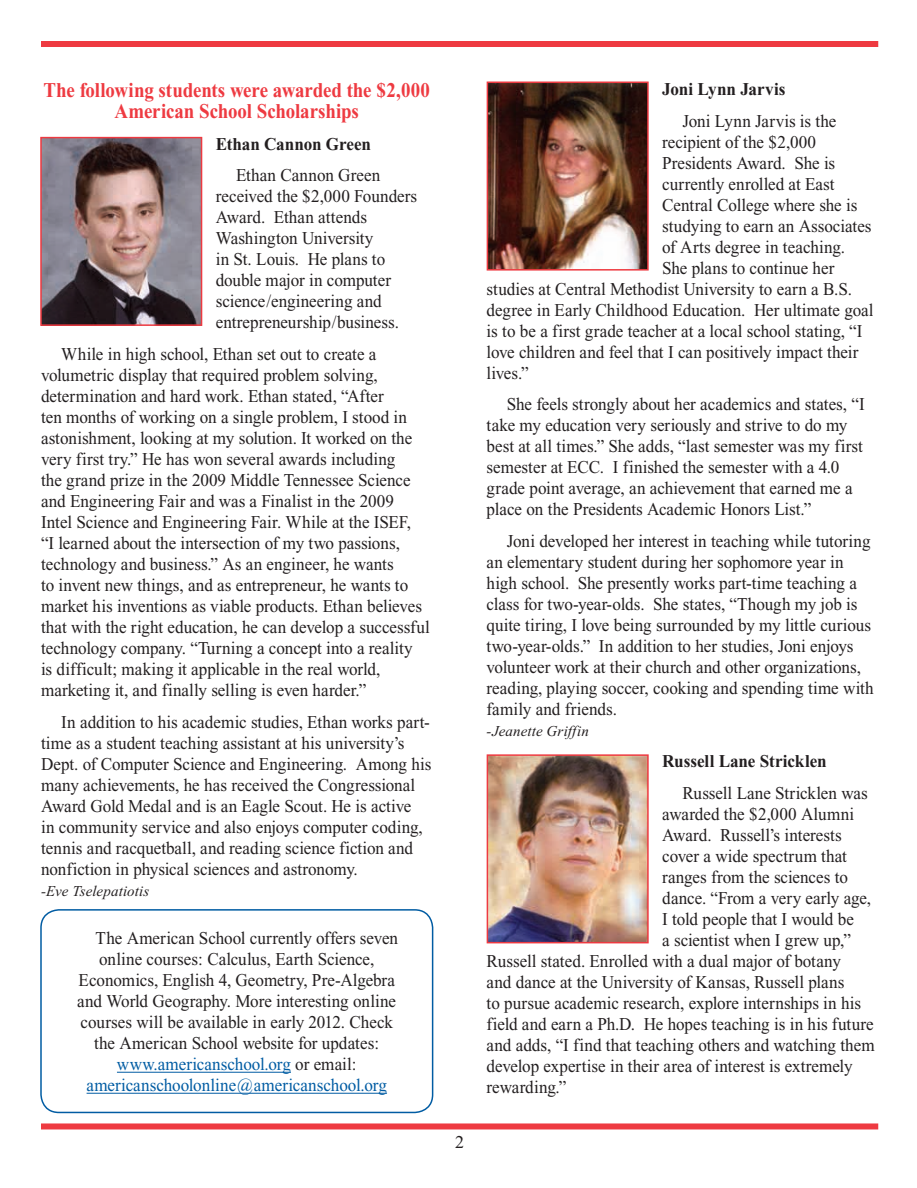
<style>
.page{position:relative;width:917px;height:1188px;background:#fff}
.page>*{position:absolute;margin:0;border:0;box-sizing:border-box;transform-origin:0 0}
.t1{font:700 21px/21px "Times";letter-spacing:-.005em;color:#ee3a41;text-align:center;scale:.9 1}
.t2{font:18px/21px "Times";color:#231f20;scale:.95 1}
.t3{font:18px "Times";color:#015ca3;scale:.95 1}
.t4{font:700 18px "Times";letter-spacing:-.005em;color:#231f20;scale:.95 1}
.t5{font:18px "Times";color:#231f20}
.t6{font:italic 15px "Times";letter-spacing:.005em;color:#231f20}
.s1{color:#231f20}
</style>
<div class="page">
<div style="left:41px;top:1123px;width:837px;height:6px;background:#ee3a41"></div>
<div style="left:41px;top:41px;width:837px;height:6px;background:#ee3a41"></div>
<hr style="left:117px;top:1071px;width:174px;height:1px;background:#015ca3">
<hr style="left:87px;top:1092px;width:300px;height:1px;background:#015ca3">
<div style="left:40px;top:909px;width:393px;height:204px;border:2px solid #015ca3;border-radius:18px"></div>
<img style="left:43px;top:140px;width:156px;height:183px">
<div style="left:40px;top:137px;width:162px;height:189px;border:2px solid #ee3a41"></div>
<img style="left:489px;top:84px;width:156px;height:183px">
<div style="left:486px;top:81px;width:162px;height:189px;border:2px solid #ee3a41"></div>
<img style="left:489px;top:757px;width:156px;height:183px">
<div style="left:486px;top:754px;width:162px;height:189px;border:2px solid #ee3a41"></div>
<p class="t1" style="left:44px;top:80px;width:431px">The following students were awarded the $2,000<br>American School Scholarships</p>
<p class="t4" style="left:216px;top:134px;width:165px">Ethan Cannon Green</p>
<p class="t2" style="left:216px;top:165px;width:214px;text-indent:20px">Ethan Cannon Green received the $2,000 Founders<br>Award. Ethan attends<br>Washington University<br>in St. Louis. He plans to double major in computer science/engineering and entrepreneurship/business.</p>
<p class="t2" style="left:41px;top:344px;width:411px;text-indent:20px">While in high school, Ethan set out to create a volumetric display that required problem solving, determination and hard work. Ethan stated, “After<br>ten months of working on a single problem, I stood in astonishment, looking at my solution. It worked on the very first try.” He has won several awards including<br>the grand prize in the 2009 Middle Tennessee Science and Engineering Fair and was a Finalist in the 2009<br>Intel Science and Engineering Fair. While at the ISEF,<br>“I learned about the intersection of my two passions, technology and business.” As an engineer, he wants<br>to invent new things, and as entrepreneur, he wants to market his inventions as viable products. Ethan believes that with the right education, he can develop a successful technology company. “Turning a concept into a reality<br>is difficult; making it applicable in the real world, marketing it, and finally selling is even harder.”</p>
<p class="t2" style="left:41px;top:711px;width:412px;text-indent:20px">In addition to his academic studies, Ethan works part&shy;time as a student teaching assistant at his university’s Dept. of Computer Science and Engineering. Among his many achievements, he has received the Congressional Award Gold Medal and is an Eagle Scout. He is active<br>in community service and also enjoys computer coding, tennis and racquetball, and reading science fiction and nonfiction in physical sciences and astronomy.</p>
<p class="t6" style="left:41px;top:882px;width:110px">-Eve Tselepatiotis</p>
<p class="t2" style="left:96px;top:928px;width:320px">The American School currently offers seven</p>
<p class="t2" style="left:99px;top:949px;width:291px">online courses: Calculus, Earth Science,</p>
<p class="t2" style="left:78px;top:970px;width:335px">Economics, English 4, Geometry, Pre-Algebra</p>
<p class="t2" style="left:77px;top:991px;width:337px">and World Geography. More interesting online</p>
<p class="t2" style="left:81px;top:1012px;width:330px">courses will be available in early 2012. Check</p>
<p class="t2" style="left:94px;top:1033px;width:301px">the American School website for updates:</p>
<p class="t3" style="left:117px;top:1054px;width:254px">www.americanschool.org <span class="s1">or email:</span></p>
<p class="t3" style="left:87px;top:1075px;width:318px">americanschoolonline@americanschool.org</p>
<p class="t5" style="left:455px;top:1132px;width:10px">2</p>
<p class="t4" style="left:662px;top:79px;width:131px">Joni Lynn Jarvis</p>
<p class="t2" style="left:682px;top:110px;width:164px">Joni Lynn Jarvis is the</p>
<p class="t2" style="left:662px;top:131px;width:164px">recipient of the $2,000</p>
<p class="t2" style="left:662px;top:152px;width:184px">Presidents Award. She is</p>
<p class="t2" style="left:662px;top:173px;width:183px">currently enrolled at East</p>
<p class="t2" style="left:662px;top:194px;width:207px">Central College where she is</p>
<p class="t2" style="left:662px;top:215px;width:222px">studying to earn an Associates</p>
<p class="t2" style="left:662px;top:236px;width:194px">of Arts degree in teaching.</p>
<p class="t2" style="left:662px;top:257px;width:183px">She plans to continue her</p>
<p class="t2" style="left:486px;top:278px;width:386px">studies at Central Methodist University to earn a B.S.</p>
<p class="t2" style="left:486px;top:299px;width:409px">degree in Early Childhood Education. Her ultimate goal</p>
<p class="t2" style="left:486px;top:320px;width:397px">is to be a first grade teacher at a local school stating, “I</p>
<p class="t2" style="left:486px;top:341px;width:393px">love children and feel that I can positively impact their</p>
<p class="t2" style="left:486px;top:362px;width:46px">lives.”</p>
<p class="t2" style="left:486px;top:394px;width:399px;text-indent:20px">She feels strongly about her academics and states, “I take my education very seriously and strive to do my best at all times.” She adds, “last semester was my first semester at ECC. I finished the semester with a 4.0 grade point average, an achievement that earned me a place on the Presidents Academic Honors List.”</p>
<p class="t2" style="left:486px;top:530px;width:409px;text-indent:20px">Joni developed her interest in teaching while tutoring an elementary student during her sophomore year in high school. She presently works part-time teaching a class for two-year-olds. She states, “Though my job is quite tiring, I love being surrounded by my little curious two-year-olds.” In addition to her studies, Joni enjoys volunteer work at their church and other organizations, reading, playing soccer, cooking and spending time with family and friends.</p>
<p class="t6" style="left:486px;top:722px;width:104px">-Jeanette Griffin</p>
<p class="t4" style="left:662px;top:751px;width:175px">Russell Lane Stricklen</p>
<p class="t2" style="left:682px;top:782px;width:197px">Russell Lane Stricklen was</p>
<p class="t2" style="left:662px;top:803px;width:204px">awarded the $2,000 Alumni</p>
<p class="t2" style="left:662px;top:824px;width:190px">Award. Russell’s interests</p>
<p class="t2" style="left:662px;top:845px;width:196px">cover a wide spectrum that</p>
<p class="t2" style="left:662px;top:866px;width:197px">ranges from the sciences to</p>
<p class="t2" style="left:662px;top:887px;width:221px">dance. “From a very early age,</p>
<p class="t2" style="left:662px;top:908px;width:203px">I told people that I would be</p>
<p class="t2" style="left:662px;top:929px;width:200px">a scientist when I grew up,”</p>
<p class="t2" style="left:486px;top:950px;width:374px">Russell stated. Enrolled with a dual major of botany</p>
<p class="t2" style="left:486px;top:971px;width:378px">and dance at the University of Kansas, Russell plans</p>
<p class="t2" style="left:486px;top:992px;width:396px">to pursue academic research, explore internships in his</p>
<p class="t2" style="left:486px;top:1013px;width:409px">field and earn a Ph.D. He hopes teaching is in his future</p>
<p class="t2" style="left:486px;top:1034px;width:410px">and adds, “I find that teaching others and watching them</p>
<p class="t2" style="left:486px;top:1055px;width:387px">develop expertise in their area of interest is extremely</p>
<p class="t2" style="left:486px;top:1076px;width:85px">rewarding.”</p>
</div>
